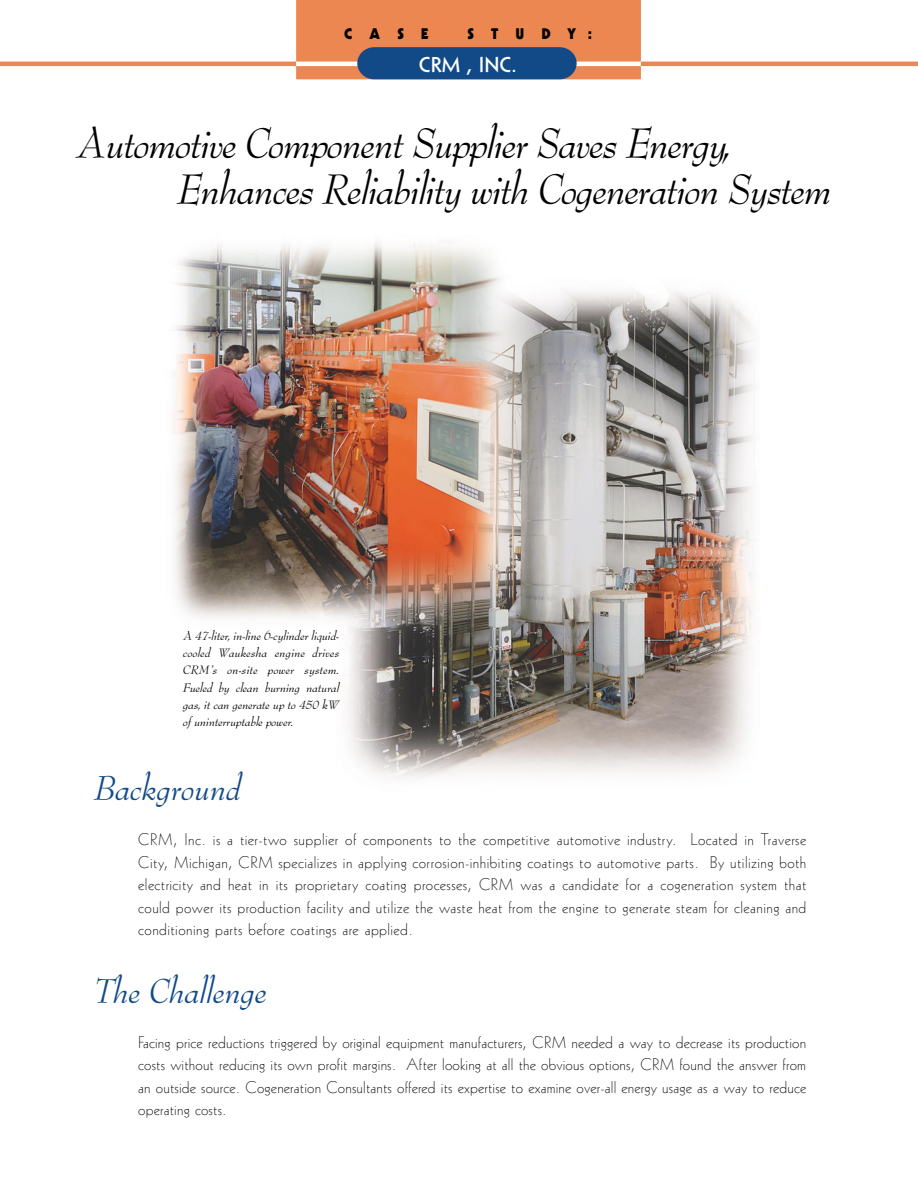
<style>
.page{position:relative;width:918px;height:1188px;background:#fff}
.page>*{position:absolute;margin:0;border:0;box-sizing:border-box;transform-origin:0 0}
.t1{font:44.4px/46px "Bernhard Itlic";letter-spacing:-.02em;color:#000;scale:.93 1}
.t2{font:36px "Bernhard Itlic";color:#124987;scale:.95 1}
.t3{font:21px "Geometric 231 BT Bold C";color:#fff}
.t4{font:16.5px/22.5px "Geometric 231 BT Light C";letter-spacing:.02em;color:#000;text-align:justify}
.t5{font:15px "Geometric 231 BT Heavy C";letter-spacing:1.14em;color:#000}
.t6{font:12.75px/17.2px "Bernhard Itlic";color:#000;text-align:justify}
</style>
<div class="page">
<img style="left:173px;top:242px;width:582px;height:537px">
<svg style="left:0;top:0;width:918px;height:79px"></svg>
<div style="left:357px;top:47px;width:220px;height:32px;background:#124987"></div>
<p class="t5" style="left:344px;top:28px;width:86px">CASE</p>
<p class="t5" style="left:468px;top:28px;width:126px">STUDY:</p>
<p class="t3" style="left:419px;top:57px;width:100px">CRM , INC.</p>
<h1 class="t1" style="left:177px;top:122px;width:705px;text-indent:-101px">Automotive Component Supplier Saves Energy,<br>Enhances Reliability with Cogeneration System</h1>
<p class="t6" style="left:183px;top:627px;width:158px">A 47-liter, in-line 6-cylinder liquid&shy;cooled Waukesha engine drives CRM’s on-site power system.<br>Fueled by clean burning natural gas, it can generate up to 450 kW of uninterruptable power.</p>
<h2 class="t2" style="left:94px;top:770px;width:156px">Background</h2>
<p class="t4" style="left:138px;top:830px;width:670px">CRM, Inc. is a tier-two supplier of components to the competitive automotive industry. Located in Traverse City, Michigan, CRM specializes in applying corrosion-inhibiting coatings to automotive parts. By utilizing both electricity and heat in its proprietary coating processes, CRM was a candidate for a cogeneration system that could power its production facility and utilize the waste heat from the engine to generate steam for cleaning and conditioning parts before coatings are applied.</p>
<h2 class="t2" style="left:94px;top:973px;width:183px">The Challenge</h2>
<p class="t4" style="left:138px;top:1033px;width:669px">Facing price reductions triggered by original equipment manufacturers, CRM needed a way to decrease its production costs without reducing its own profit margins. After looking at all the obvious options, CRM found the answer from an outside source. Cogeneration Consultants offered its expertise to examine over-all energy usage as a way to reduce operating costs.</p>
</div>
